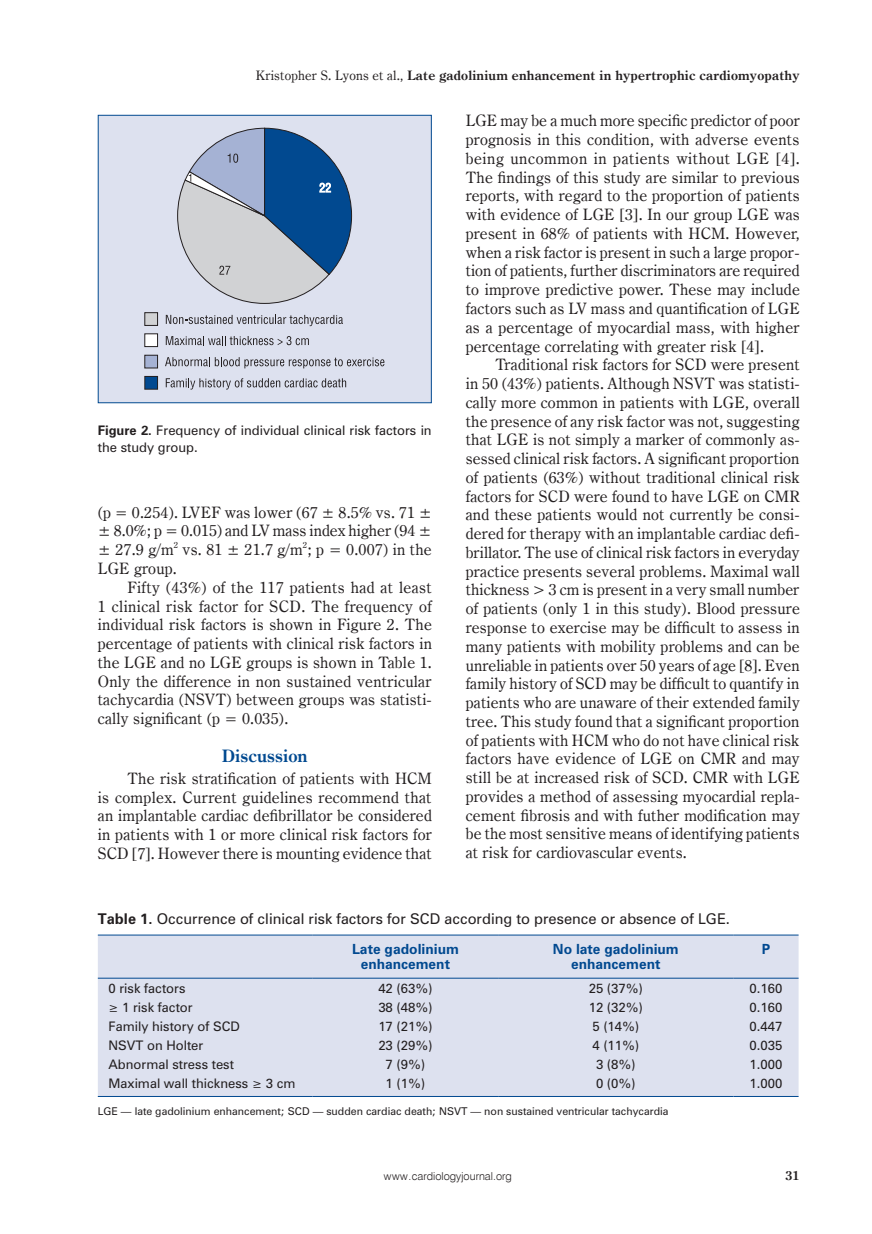
<style>
.page{position:relative;width:872px;height:1234px;background:#fff}
.page>*{position:absolute;margin:0;border:0;box-sizing:border-box;transform-origin:0 0}
._05_-_Śródtytuł_-_1{font:700 17.25px "Century Oldst EU";color:#014990}
._08_-_Tekst{font:15.75px/18.8px "Century Oldst EU";letter-spacing:.015em;color:#231f20;text-align:justify}
._12_-_Tabela_numer{font:13.5px "Zurich PL";color:#231f20}
.t1{font:700 13.05px "Century Oldst EU";letter-spacing:.015em;color:#231f20}
._13_-_Tabela_-_nagłó{font:700 12.75px/15px "Zurich PL";color:#014990;text-align:center}
.t2{font:700 12.75px "Century Oldst EU";color:#231f20}
._14_-_Tabela_-_tekst{font:12px "Zurich PL";color:#231f20}
._15_-_Rycina_-_podpi{font:12px/17.2px "Zurich PL";color:#231f20}
.t3{font:10.95px "Swis 721 Lt EU";color:#231f20}
._14_-_Tabels_przypis{font:9.75px "Zurich PL";color:#231f20}
._08_-_Tekst-2{font:8.7px "Century Oldst EU";color:#231f20}
.s1{font-weight:400}
.s2{font-weight:700}
</style>
<div class="page">
<div style="left:98px;top:115px;width:334px;height:288px;background:#dde1ef;border:1px solid #014990"></div>
<svg style="left:177px;top:128px;width:175px;height:176px"></svg>
<div style="left:145px;top:312px;width:12px;height:13px;background:#d1d2d4"></div>
<div style="left:144px;top:312px;width:14px;height:14px;border:1px solid #231f20"></div>
<div style="left:145px;top:334px;width:12px;height:12px;background:#fff"></div>
<div style="left:144px;top:333px;width:14px;height:14px;border:1px solid #231f20"></div>
<div style="left:145px;top:355px;width:12px;height:13px;background:#a5b2d4"></div>
<div style="left:144px;top:355px;width:14px;height:13px;border:1px solid #231f20"></div>
<div style="left:145px;top:376px;width:12px;height:13px;background:#014990"></div>
<div style="left:144px;top:376px;width:14px;height:13px;border:1px solid #231f20"></div>
<svg style="left:166px;top:315px;width:177px;height:11px"></svg>
<svg style="left:166px;top:336px;width:143px;height:9px"></svg>
<svg style="left:165px;top:357px;width:219px;height:11px"></svg>
<svg style="left:166px;top:378px;width:180px;height:11px"></svg>
<div style="left:98px;top:935px;width:700px;height:160px;background:#dde1ef"></div>
<hr style="left:98px;top:934px;width:215px;height:1px;background:#014990">
<hr style="left:313px;top:934px;width:185px;height:1px;background:#014990">
<hr style="left:498px;top:934px;width:235px;height:1px;background:#014990">
<hr style="left:733px;top:934px;width:65px;height:1px;background:#014990">
<hr style="left:98px;top:977px;width:215px;height:1px;background:#014990">
<hr style="left:313px;top:977px;width:185px;height:1px;background:#014990">
<hr style="left:498px;top:977px;width:235px;height:1px;background:#014990">
<hr style="left:733px;top:977px;width:65px;height:1px;background:#014990">
<hr style="left:98px;top:1095px;width:215px;height:1px;background:#014990">
<hr style="left:313px;top:1095px;width:185px;height:1px;background:#014990">
<hr style="left:498px;top:1095px;width:235px;height:1px;background:#014990">
<hr style="left:733px;top:1095px;width:65px;height:1px;background:#014990">
<p class="t1" style="left:256px;top:67px;width:545px"><span class="s1">Kristopher S. Lyons et al.,</span> Late gadolinium enhancement in hypertrophic cardiomyopathy</p>
<p class="_15_-_Rycina_-_podpi" style="left:98px;top:421px;width:335px"><span class="s2">Figure 2.</span> Frequency of individual clinical risk factors in the study group.</p>
<p class="_08_-_Tekst" style="left:98px;top:503px;width:335px">(p = 0.254). LVEF was lower (67 ± 8.5% vs. 71 ± ± 8.0%; p = 0.015) and LV mass index higher (94 ± ± 27.9 g/m</p>
<p class="_08_-_Tekst-2" style="left:174px;top:539px;width:6px">2</p>
<p class="_08_-_Tekst" style="left:183px;top:540px;width:251px">vs. 81 ± 21.7 g/m ; p = 0.007) in the</p>
<p class="_08_-_Tekst-2" style="left:303px;top:539px;width:6px">2</p>
<p class="_08_-_Tekst" style="left:98px;top:559px;width:81px">LGE group.</p>
<p class="_08_-_Tekst" style="left:98px;top:578px;width:336px;text-indent:30px">Fifty (43%) of the 117 patients had at least 1 clinical risk factor for SCD. The frequency of individual risk factors is shown in Figure 2. The percentage of patients with clinical risk factors in the LGE and no LGE groups is shown in Table 1.<br>Only the difference in non sustained ventricular tachycardia (NSVT) between groups was statisti&shy;cally significant (p = 0.035).</p>
<p class="_05_-_Śródtytuł_-_1" style="left:222px;top:744px;width:87px">Discussion</p>
<p class="_08_-_Tekst" style="left:98px;top:769px;width:336px;text-indent:30px">The risk stratification of patients with HCM is complex. Current guidelines recommend that an implantable cardiac defibrillator be considered in patients with 1 or more clinical risk factors for SCD [7]. However there is mounting evidence that</p>
<p class="_08_-_Tekst" style="left:466px;top:112px;width:335px">LGE may be a much more specific predictor of poor prognosis in this condition, with adverse events being uncommon in patients without LGE [4].<br>The findings of this study are similar to previous reports, with regard to the proportion of patients with evidence of LGE [3]. In our group LGE was present in 68% of patients with HCM. However, when a risk factor is present in such a large propor&shy;tion of patients, further discriminators are required to improve predictive power. These may include factors such as LV mass and quantification of LGE as a percentage of myocardial mass, with higher percentage correlating with greater risk [4].</p>
<p class="_08_-_Tekst" style="left:466px;top:355px;width:336px;text-indent:30px">Traditional risk factors for SCD were present in 50 (43%) patients. Although NSVT was statisti&shy;cally more common in patients with LGE, overall the presence of any risk factor was not, suggesting that LGE is not simply a marker of commonly as&shy;sessed clinical risk factors. A significant proportion of patients (63%) without traditional clinical risk factors for SCD were found to have LGE on CMR and these patients would not currently be consi&shy;dered for therapy with an implantable cardiac defi&shy;brillator. The use of clinical risk factors in everyday practice presents several problems. Maximal wall thickness &gt; 3 cm is present in a very small number of patients (only 1 in this study). Blood pressure response to exercise may be difficult to assess in many patients with mobility problems and can be unreliable in patients over 50 years of age [8]. Even family history of SCD may be difficult to quantify in patients who are unaware of their extended family tree. This study found that a significant proportion of patients with HCM who do not have clinical risk factors have evidence of LGE on CMR and may still be at increased risk of SCD. CMR with LGE provides a method of assessing myocardial repla&shy;cement fibrosis and with futher modification may be the most sensitive means of identifying patients at risk for cardiovascular events.</p>
<p class="_12_-_Tabela_numer" style="left:98px;top:909px;width:633px"><span class="s2">Table 1.</span> Occurrence of clinical risk factors for SCD according to presence or absence of LGE.</p>
<p class="_13_-_Tabela_-_nagłó" style="left:352px;top:941px;width:108px">Late gadolinium enhancement</p>
<p class="_13_-_Tabela_-_nagłó" style="left:553px;top:941px;width:127px">No late gadolinium enhancement</p>
<p class="_13_-_Tabela_-_nagłó" style="left:761px;top:941px;width:10px">P</p>
<p class="_14_-_Tabela_-_tekst" style="left:108px;top:980px;width:79px">0 risk factors</p>
<p class="_14_-_Tabela_-_tekst" style="left:378px;top:980px;width:56px">42 (63%)</p>
<p class="_14_-_Tabela_-_tekst" style="left:589px;top:980px;width:56px">25 (37%)</p>
<p class="_14_-_Tabela_-_tekst" style="left:749px;top:980px;width:34px">0.160</p>
<p class="_14_-_Tabela_-_tekst" style="left:108px;top:998px;width:86px">≥ 1 risk factor</p>
<p class="_14_-_Tabela_-_tekst" style="left:378px;top:998px;width:56px">38 (48%)</p>
<p class="_14_-_Tabela_-_tekst" style="left:589px;top:998px;width:56px">12 (32%)</p>
<p class="_14_-_Tabela_-_tekst" style="left:749px;top:998px;width:34px">0.160</p>
<p class="_14_-_Tabela_-_tekst" style="left:108px;top:1017px;width:133px">Family history of SCD</p>
<p class="_14_-_Tabela_-_tekst" style="left:378px;top:1017px;width:56px">17 (21%)</p>
<p class="_14_-_Tabela_-_tekst" style="left:592px;top:1017px;width:48px">5 (14%)</p>
<p class="_14_-_Tabela_-_tekst" style="left:749px;top:1017px;width:34px">0.447</p>
<p class="_14_-_Tabela_-_tekst" style="left:108px;top:1036px;width:96px">NSVT on Holter</p>
<p class="_14_-_Tabela_-_tekst" style="left:378px;top:1036px;width:56px">23 (29%)</p>
<p class="_14_-_Tabela_-_tekst" style="left:592px;top:1036px;width:48px">4 (11%)</p>
<p class="_14_-_Tabela_-_tekst" style="left:749px;top:1036px;width:34px">0.035</p>
<p class="_14_-_Tabela_-_tekst" style="left:108px;top:1055px;width:127px">Abnormal stress test</p>
<p class="_14_-_Tabela_-_tekst" style="left:386px;top:1055px;width:41px">7 (9%)</p>
<p class="_14_-_Tabela_-_tekst" style="left:596px;top:1055px;width:41px">3 (8%)</p>
<p class="_14_-_Tabela_-_tekst" style="left:749px;top:1055px;width:34px">1.000</p>
<p class="_14_-_Tabela_-_tekst" style="left:108px;top:1074px;width:188px">Maximal wall thickness ≥ 3 cm</p>
<p class="_14_-_Tabela_-_tekst" style="left:386px;top:1074px;width:41px">1 (1%)</p>
<p class="_14_-_Tabela_-_tekst" style="left:596px;top:1074px;width:41px">0 (0%)</p>
<p class="_14_-_Tabela_-_tekst" style="left:749px;top:1074px;width:34px">1.000</p>
<p class="_14_-_Tabels_przypis" style="left:98px;top:1103px;width:572px">LGE — late gadolinium enhancement; SCD — sudden cardiac death; NSVT — non sustained ventricular tachycardia</p>
<p class="t3" style="left:384px;top:1169px;width:129px">www.cardiologyjournal.org</p>
<p class="t2" style="left:785px;top:1167px;width:16px">31</p>
</div>
